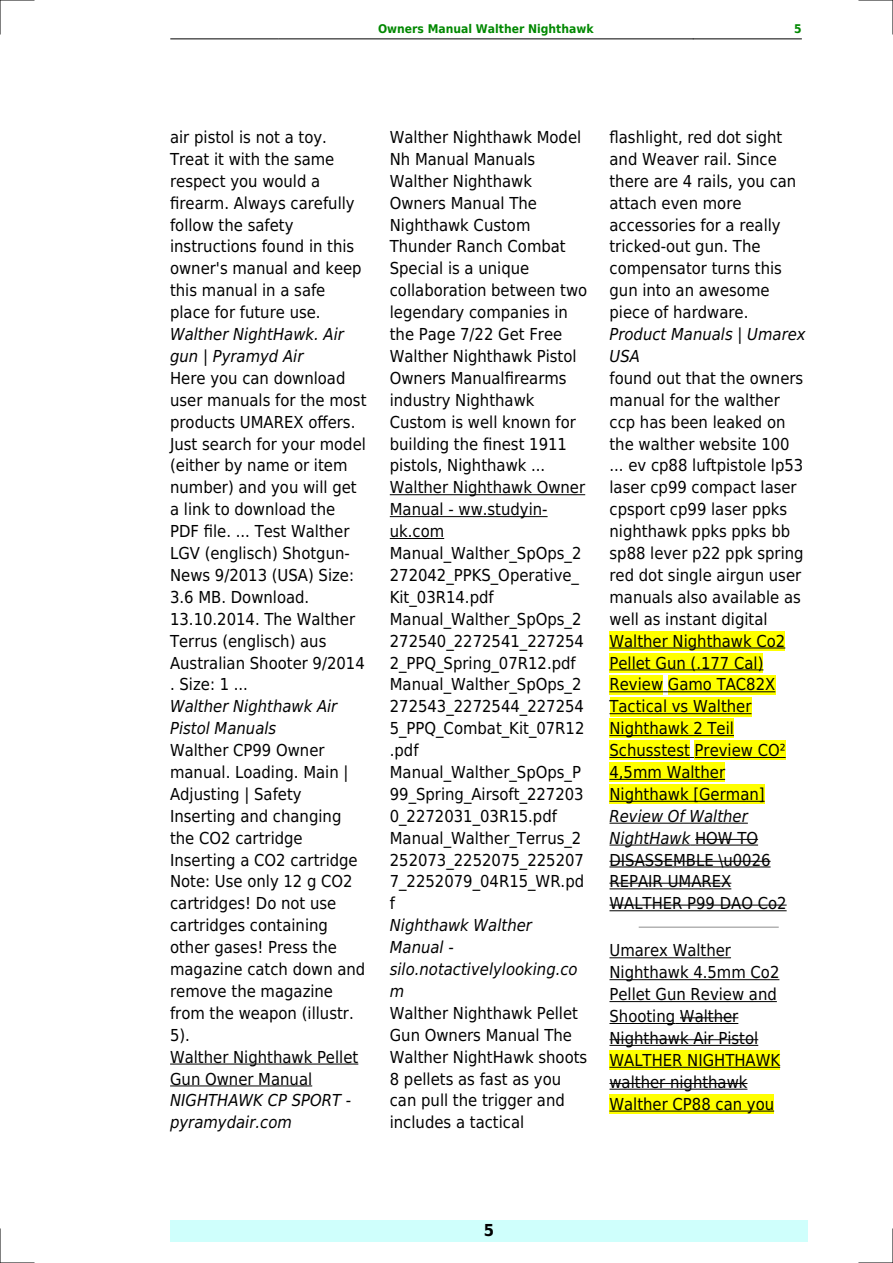
<style>
.page{position:relative;width:893px;height:1263px;background:#fff}
.page>*{position:absolute;margin:0;border:0;box-sizing:border-box;transform-origin:0 0}
.t1{font:16.5px/21.9px "DejaVu Sans Condensed";color:#000}
.t2{font:italic 16.5px/21.9px "DejaVu Sans Condensed";color:#000}
.t3{font:700 16.5px "DejaVu Sans Condensed";color:#000}
.t4{font:700 12px "DejaVu Sans Condensed";color:#080}
.s1{font-style:italic}
</style>
<div class="page">
<hr style="left:170px;top:39px;width:108px;height:1px;background:#000">
<hr style="left:279px;top:39px;width:414px;height:1px;background:#000">
<hr style="left:693px;top:39px;width:108px;height:1px;background:#000">
<div style="left:170px;top:1220px;width:638px;height:22px;background:#cffffc"></div>
<hr style="left:170px;top:1064px;width:188px;height:1px;background:#000">
<hr style="left:170px;top:1085px;width:142px;height:1px;background:#000">
<hr style="left:390px;top:494px;width:195px;height:1px;background:#000">
<hr style="left:390px;top:516px;width:158px;height:1px;background:#000">
<hr style="left:390px;top:538px;width:54px;height:1px;background:#000">
<div style="left:609px;top:631px;width:176px;height:19px;background:#ff0"></div>
<hr style="left:609px;top:648px;width:176px;height:1px;background:#000">
<div style="left:609px;top:653px;width:154px;height:19px;background:#ff0"></div>
<hr style="left:609px;top:669px;width:154px;height:1px;background:#000">
<div style="left:609px;top:675px;width:54px;height:19px;background:#ff0"></div>
<hr style="left:609px;top:691px;width:54px;height:1px;background:#000">
<div style="left:668px;top:675px;width:107px;height:19px;background:#ff0"></div>
<hr style="left:668px;top:691px;width:107px;height:1px;background:#000">
<div style="left:609px;top:697px;width:142px;height:19px;background:#ff0"></div>
<hr style="left:609px;top:713px;width:142px;height:1px;background:#000">
<div style="left:609px;top:719px;width:125px;height:19px;background:#ff0"></div>
<hr style="left:609px;top:735px;width:125px;height:1px;background:#000">
<div style="left:609px;top:741px;width:81px;height:19px;background:#ff0"></div>
<hr style="left:609px;top:757px;width:81px;height:1px;background:#000">
<div style="left:695px;top:741px;width:91px;height:19px;background:#ff0"></div>
<hr style="left:695px;top:757px;width:91px;height:1px;background:#000">
<div style="left:609px;top:763px;width:116px;height:19px;background:#ff0"></div>
<hr style="left:609px;top:779px;width:116px;height:1px;background:#000">
<div style="left:609px;top:784px;width:156px;height:20px;background:#ff0"></div>
<hr style="left:609px;top:801px;width:156px;height:1px;background:#000">
<hr style="left:609px;top:823px;width:139px;height:1px;background:#000">
<hr style="left:609px;top:845px;width:81px;height:1px;background:#000">
<hr style="left:695px;top:845px;width:63px;height:1px;background:#000">
<hr style="left:695px;top:839px;width:63px;height:1px;background:#000">
<hr style="left:609px;top:867px;width:162px;height:1px;background:#000">
<hr style="left:609px;top:861px;width:162px;height:1px;background:#000">
<hr style="left:609px;top:888px;width:122px;height:1px;background:#000">
<hr style="left:609px;top:883px;width:122px;height:1px;background:#000">
<hr style="left:609px;top:910px;width:178px;height:1px;background:#000">
<hr style="left:609px;top:905px;width:178px;height:1px;background:#000">
<hr style="left:639px;top:926px;width:139px;height:2px;background:#999">
<hr style="left:609px;top:957px;width:122px;height:1px;background:#000">
<hr style="left:609px;top:979px;width:170px;height:1px;background:#000">
<hr style="left:609px;top:1001px;width:168px;height:1px;background:#000">
<hr style="left:609px;top:1023px;width:66px;height:1px;background:#000">
<hr style="left:680px;top:1023px;width:58px;height:1px;background:#000">
<hr style="left:680px;top:1017px;width:58px;height:1px;background:#000">
<hr style="left:609px;top:1045px;width:149px;height:1px;background:#000">
<hr style="left:609px;top:1039px;width:149px;height:1px;background:#000">
<div style="left:609px;top:1050px;width:171px;height:20px;background:#ff0"></div>
<hr style="left:609px;top:1067px;width:171px;height:1px;background:#000">
<hr style="left:609px;top:1089px;width:138px;height:1px;background:#000">
<hr style="left:609px;top:1083px;width:138px;height:1px;background:#000">
<div style="left:609px;top:1094px;width:165px;height:19px;background:#ff0"></div>
<hr style="left:609px;top:1111px;width:165px;height:1px;background:#000">
<hr style="left:0;top:0;width:34px;height:1px;background:#000">
<hr style="left:859px;top:0;width:34px;height:1px;background:#000">
<hr style="left:0;top:1262px;width:34px;height:1px;background:#000">
<hr style="left:859px;top:1262px;width:34px;height:1px;background:#000">
<hr style="left:0;top:0;width:1px;height:34px;background:#000">
<hr style="left:0;top:1229px;width:1px;height:34px;background:#000">
<hr style="left:892px;top:0;width:1px;height:34px;background:#000">
<hr style="left:892px;top:1229px;width:1px;height:34px;background:#000">
<p class="t4" style="left:378px;top:21px;width:217px">Owners Manual Walther Nighthawk</p>
<p class="t4" style="left:794px;top:21px;width:9px">5</p>
<p class="t1" style="left:170px;top:126px;width:193px">air pistol is not a toy.<br>Treat it with the same respect you would a firearm. Always carefully follow the safety instructions found in this owner's manual and keep this manual in a safe place for future use.</p>
<p class="t2" style="left:170px;top:323px;width:175px">Walther NightHawk. Air gun | Pyramyd Air</p>
<p class="t1" style="left:170px;top:367px;width:198px">Here you can download user manuals for the most products UMAREX offers.<br>Just search for your model (either by name or item number) and you will get a link to download the<br>PDF file. ... Test Walther<br>LGV (englisch) Shotgun-<br>News 9/2013 (USA) Size:<br>3.6 MB. Download.<br>13.10.2014. The Walther<br>Terrus (englisch) aus<br>Australian Shooter 9/2014 . Size: 1 ...</p>
<p class="t2" style="left:170px;top:696px;width:169px">Walther Nighthawk Air<br>Pistol Manuals</p>
<p class="t1" style="left:170px;top:739px;width:197px">Walther CP99 Owner manual. Loading. Main |<br>Adjusting | Safety<br>Inserting and changing the CO2 cartridge<br>Inserting a CO2 cartridge<br>Note: Use only 12 g CO2 cartridges! Do not use cartridges containing other gases! Press the magazine catch down and remove the magazine from the weapon (illustr.<br>5).<br>Walther Nighthawk Pellet<br>Gun Owner Manual</p>
<p class="t2" style="left:170px;top:1090px;width:183px">NIGHTHAWK CP SPORT - pyramydair.com</p>
<p class="t1" style="left:390px;top:126px;width:199px">Walther Nighthawk Model<br>Nh Manual Manuals<br>Walther Nighthawk<br>Owners Manual The<br>Nighthawk Custom<br>Thunder Ranch Combat<br>Special is a unique collaboration between two legendary companies in the Page 7/22 Get Free<br>Walther Nighthawk Pistol<br>Owners Manualfirearms industry Nighthawk<br>Custom is well known for building the finest 1911 pistols, Nighthawk ...<br>Walther Nighthawk Owner<br>Manual - ww.studyin&shy;uk.com<br>Manual_Walther_SpOps_2<br>272042_PPKS_Operative_<br>Kit_03R14.pdf<br>Manual_Walther_SpOps_2<br>272540_2272541_227254<br>2_PPQ_Spring_07R12.pdf<br>Manual_Walther_SpOps_2<br>272543_2272544_227254<br>5_PPQ_Combat_Kit_07R12 .pdf<br>Manual_Walther_SpOps_P<br>99_Spring_Airsoft_227203<br>0_2272031_03R15.pdf<br>Manual_Walther_Terrus_2<br>252073_2252075_225207<br>7_2252079_04R15_WR.pd f</p>
<p class="t2" style="left:390px;top:914px;width:189px">Nighthawk Walther<br>Manual - silo.notactivelylooking.co m</p>
<p class="t1" style="left:390px;top:1002px;width:199px">Walther Nighthawk Pellet<br>Gun Owners Manual The<br>Walther NightHawk shoots<br>8 pellets as fast as you can pull the trigger and includes a tactical</p>
<p class="t1" style="left:609px;top:126px;width:188px">flashlight, red dot sight and Weaver rail. Since there are 4 rails, you can attach even more accessories for a really tricked-out gun. The compensator turns this gun into an awesome piece of hardware.</p>
<p class="t2" style="left:609px;top:323px;width:198px">Product Manuals | Umarex<br>USA</p>
<p class="t1" style="left:609px;top:367px;width:196px">found out that the owners manual for the walther ccp has been leaked on the walther website 100 ... ev cp88 luftpistole lp53 laser cp99 compact laser cpsport cp99 laser ppks nighthawk ppks ppks bb sp88 lever p22 ppk spring red dot single airgun user manuals also available as well as instant digital<br>Walther Nighthawk Co2<br>Pellet Gun (.177 Cal)<br>Review Gamo TAC82X<br>Tactical vs Walther<br>Nighthawk 2 Teil<br>Schusstest Preview CO²<br>4,5mm Walther<br>Nighthawk [German]</p>
<p class="t1" style="left:609px;top:805px;width:179px"><span class="s1">Review Of Walther<br>NightHawk</span> HOW TO<br>DISASSEMBLE \u0026<br>REPAIR UMAREX<br>WALTHER P99 DAO Co2</p>
<p class="t1" style="left:609px;top:940px;width:172px">Umarex Walther<br>Nighthawk 4.5mm Co2<br>Pellet Gun Review and<br>Shooting Walther<br>Nighthawk Air Pistol<br>WALTHER NIGHTHAWK walther nighthawk<br>Walther CP88 can you</p>
<p class="t3" style="left:484px;top:1221px;width:12px">5</p>
</div>
